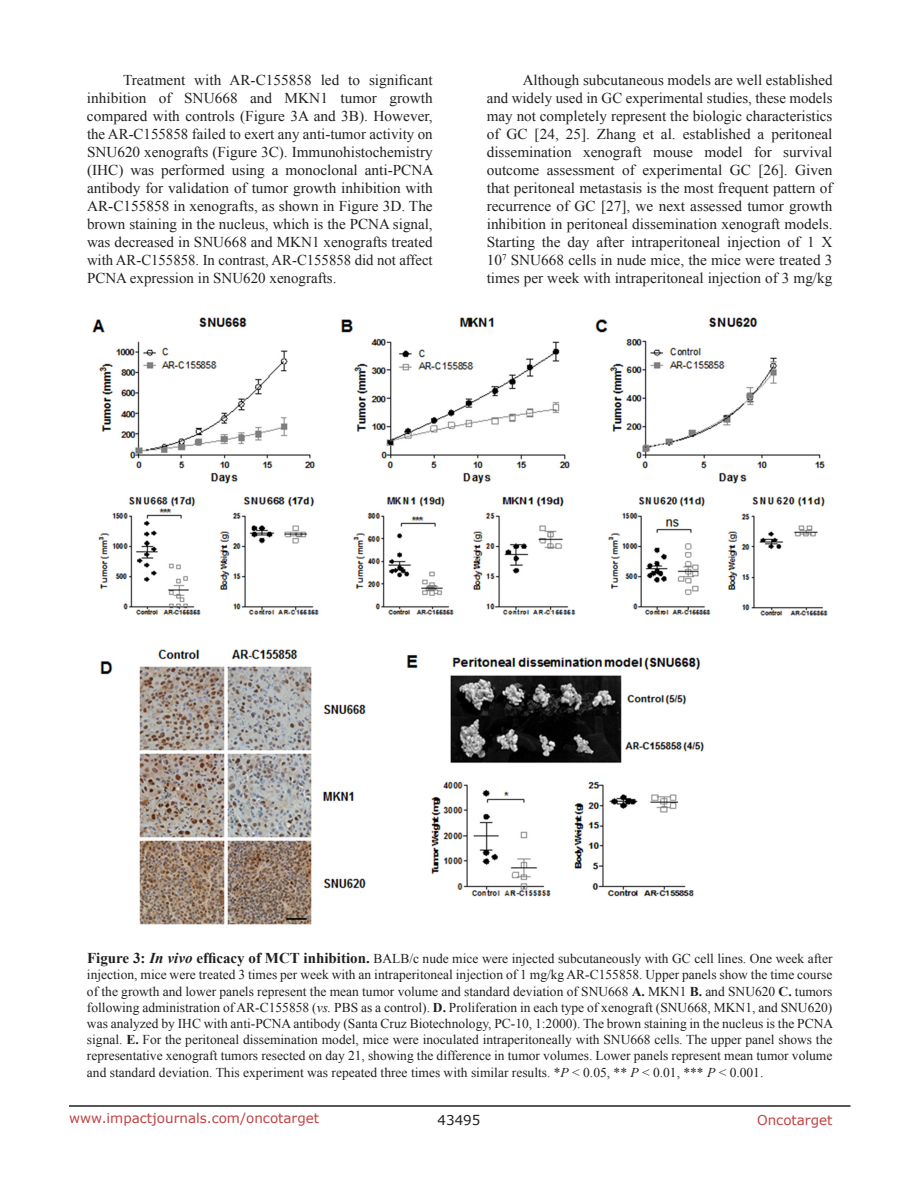
<style>
.page{position:relative;width:918px;height:1188px;background:#fff}
.page>*{position:absolute;margin:0;border:0;box-sizing:border-box;transform-origin:0 0}
.t1{font:15px/18px "Times New Roman";color:#231f20;text-align:justify}
.t2{font:13.5px/16.2px "Times New Roman";color:#231f20;text-align:justify}
.t3{font:13.5px "Verdana";color:#c24141}
.t4{font:13.5px "Verdana";color:#231f20}
.s1{font-weight:700;font-size:15px}
.s2{font-weight:700;font-style:italic;font-size:15px}
.s3{font-weight:700}
.s4{font-style:italic}
</style>
<div class="page">
<hr style="left:69px;top:1105px;width:781px;height:2px;background:#231f20">
<img style="left:92px;top:318px;width:736px;height:607px">
<p class="t1" style="left:87px;top:71px;width:348px;text-indent:36px">Treatment with AR-C155858 led to significant inhibition of SNU668 and MKN1 tumor growth compared with controls (Figure 3A and 3B). However, the AR-C155858 failed to exert any anti-tumor activity on SNU620 xenografts (Figure 3C). Immunohistochemistry (IHC) was performed using a monoclonal anti-PCNA antibody for validation of tumor growth inhibition with AR-C155858 in xenografts, as shown in Figure 3D. The brown staining in the nucleus, which is the PCNA signal, was decreased in SNU668 and MKN1 xenografts treated with AR-C155858. In contrast, AR-C155858 did not affect PCNA expression in SNU620 xenografts.</p>
<p class="t1" style="left:487px;top:71px;width:347px;text-indent:36px">Although subcutaneous models are well established and widely used in GC experimental studies, these models may not completely represent the biologic characteristics of GC [24, 25]. Zhang et al. established a peritoneal dissemination xenograft mouse model for survival outcome assessment of experimental GC [26]. Given that peritoneal metastasis is the most frequent pattern of recurrence of GC [27], we next assessed tumor growth inhibition in peritoneal dissemination xenograft models.<br>Starting the day after intraperitoneal injection of 1 X 10<sup>7</sup> SNU668 cells in nude mice, the mice were treated 3 times per week with intraperitoneal injection of 3 mg/kg</p>
<p class="t2" style="left:87px;top:950px;width:748px"><span class="s1">Figure 3:</span> <span class="s2">In vivo</span> <span class="s1">efficacy of MCT inhibition.</span> BALB/c nude mice were injected subcutaneously with GC cell lines. One week after injection, mice were treated 3 times per week with an intraperitoneal injection of 1 mg/kg AR-C155858. Upper panels show the time course of the growth and lower panels represent the mean tumor volume and standard deviation of SNU668 <span class="s3">A.</span> MKN1 <span class="s3">B.</span> and SNU620 <span class="s3">C.</span> tumors following administration of AR-C155858 (<span class="s4">vs.</span> PBS as a control). <span class="s3">D.</span> Proliferation in each type of xenograft (SNU668, MKN1, and SNU620) was analyzed by IHC with anti-PCNA antibody (Santa Cruz Biotechnology, PC-10, 1:2000). The brown staining in the nucleus is the PCNA signal. <span class="s3">E.</span> For the peritoneal dissemination model, mice were inoculated intraperitoneally with SNU668 cells. The upper panel shows the representative xenograft tumors resected on day 21, showing the difference in tumor volumes. Lower panels represent mean tumor volume and standard deviation. This experiment was repeated three times with similar results. *<span class="s4">P</span> &lt; 0.05, ** <span class="s4">P</span> &lt; 0.01, *** <span class="s4">P</span> &lt; 0.001.</p>
<p class="t3" style="left:69px;top:1109px;width:252px">www.impactjournals.com/oncotarget</p>
<p class="t4" style="left:438px;top:1111px;width:44px">43495</p>
<p class="t3" style="left:757px;top:1111px;width:77px">Oncotarget</p>
</div>
